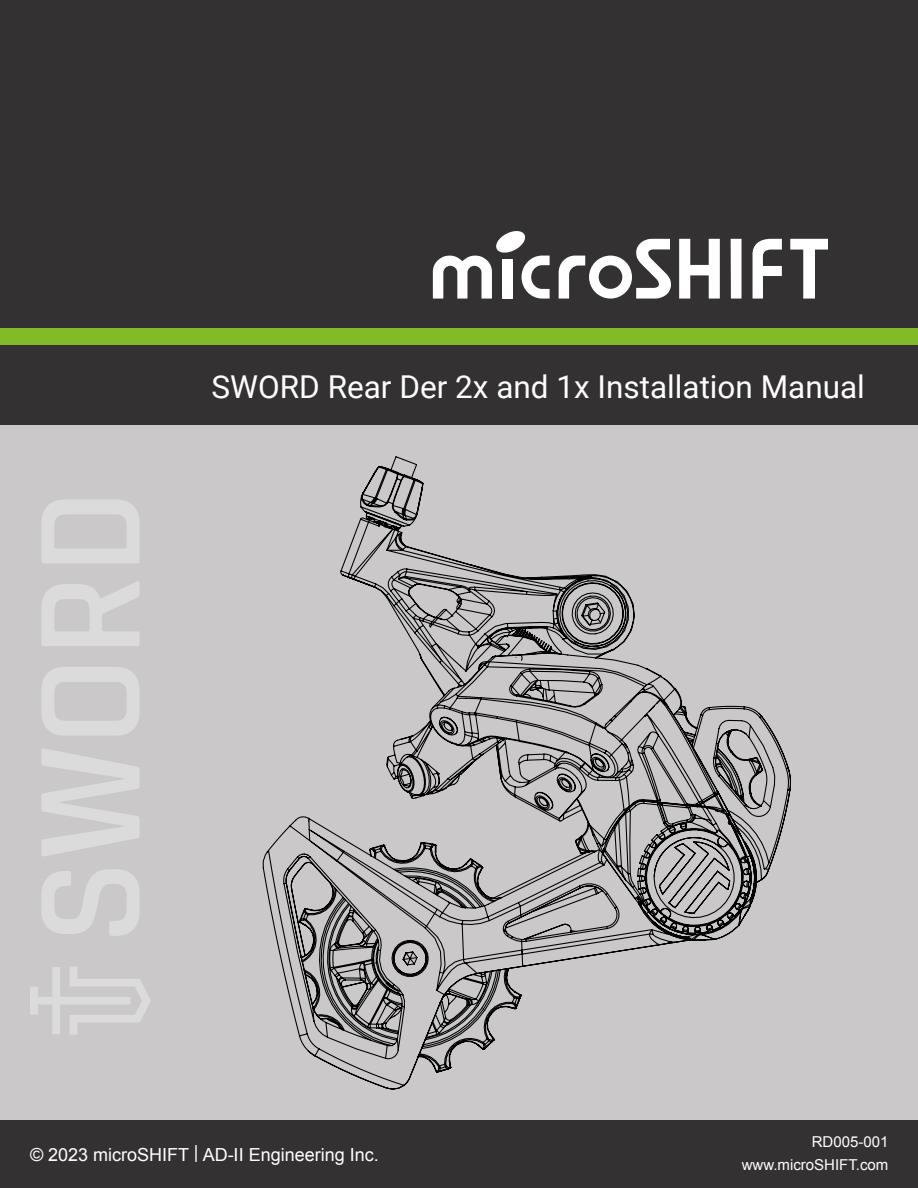
<style>
.page{position:relative;width:918px;height:1188px;background:#fff}
.page>*{position:absolute;margin:0;border:0;box-sizing:border-box;transform-origin:0 0}
.t1{font:31.5px "Roboto";color:#fff}
.t2{font:18px "Arial";color:#fff}
.t3{font:15px/22.2px "Arial";color:#fff;text-align:right}
</style>
<div class="page">
<div style="left:0;top:424px;width:918px;height:764px;background:#cac8c8"></div>
<div style="left:0;top:0;width:918px;height:345px;background:#333132"></div>
<div style="left:0;top:345px;width:918px;height:79px;background:#333132"></div>
<svg style="left:790px;top:239px;width:38px;height:60px"></svg>
<div style="left:731px;top:239px;width:11px;height:60px;background:#fff"></div>
<svg style="left:679px;top:239px;width:41px;height:60px"></svg>
<svg style="left:753px;top:239px;width:29px;height:60px"></svg>
<svg style="left:433px;top:231px;width:117px;height:68px"></svg>
<svg style="left:559px;top:239px;width:112px;height:60px"></svg>
<div style="left:0;top:329px;width:918px;height:16px;background:#82bb27"></div>
<div style="left:0;top:1120px;width:918px;height:68px;background:#333132"></div>
<svg style="left:41px;top:581px;width:99px;height:65px"></svg>
<svg style="left:41px;top:499px;width:99px;height:64px"></svg>
<svg style="left:41px;top:748px;width:99px;height:108px"></svg>
<svg style="left:41px;top:869px;width:99px;height:67px"></svg>
<svg style="left:41px;top:667px;width:99px;height:69px"></svg>
<svg style="left:30px;top:967px;width:121px;height:68px"></svg>
<svg style="left:262px;top:456px;width:529px;height:634px"></svg>
<p class="t1" style="left:212px;top:365px;width:655px">SWORD Rear Der 2x and 1x Installation Manual</p>
<p class="t2" style="left:30px;top:1142px;width:350px">© 2023 microSHIFT | AD-II Engineering Inc.</p>
<p class="t3" style="left:742px;top:1131px;width:148px">RD005-001 www.microSHIFT.com</p>
</div>
